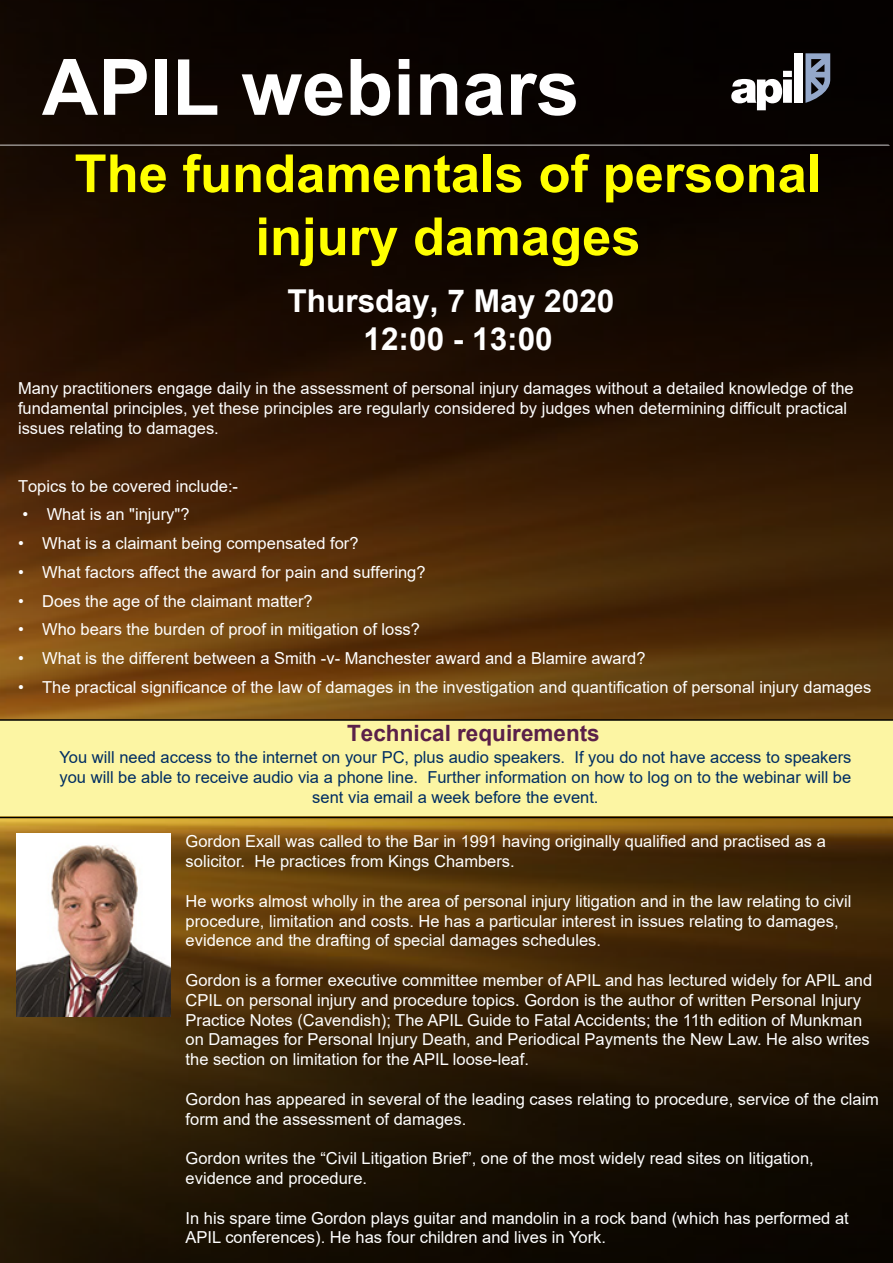
<style>
.page{position:relative;width:893px;height:1263px;background:#fff}
.page>*{position:absolute;margin:0;border:0;box-sizing:border-box;transform-origin:0 0}
.t1{font:700 78px "Arial";color:#fff}
.t2{font:700 52.5px/63px "Arial";color:#ff0;text-align:center}
.t3{font:700 31.5px/38.2px "Arial";color:#fff;text-align:center}
.t4{font:700 22.5px "Arial";color:#5a2049}
.t5{font:16.5px/19.8px "Arial";color:#fff}
.t6{font:16.5px/19.8px "Arial";color:#002d62;text-align:center}
</style>
<div class="page">
<img style="left:0;top:0;width:893px;height:1263px">
<div style="left:0;top:719px;width:893px;height:99px;background:#fcf5a3"></div>
<svg style="left:0;top:145px;width:890px;height:1px"></svg>
<img style="left:17px;top:834px;width:154px;height:183px">
<svg style="left:805px;top:53px;width:25px;height:50px"></svg>
<svg style="left:731px;top:71px;width:61px;height:39px"></svg>
<div style="left:794px;top:53px;width:9px;height:50px;background:#fff"></div>
<h1 class="t1" style="left:42px;top:32px;width:539px">APIL webinars</h1>
<h2 class="t2" style="left:75px;top:143px;width:748px">The fundamentals of personal injury damages</h2>
<h3 class="t3" style="left:287px;top:282px;width:329px">Thursday, 7 May 2020<br>12:00 - 13:00</h3>
<p class="t5" style="left:18px;top:379px;width:837px">Many practitioners engage daily in the assessment of personal injury damages without a detailed knowledge of the fundamental principles, yet these principles are regularly considered by judges when determining difficult practical issues relating to damages.</p>
<p class="t5" style="left:18px;top:476px;width:222px">Topics to be covered include:-</p>
<p class="t5" style="left:23px;top:505px;width:168px">• What is an "injury"?</p>
<p class="t5" style="left:18px;top:533px;width:342px">• What is a claimant being compensated for?</p>
<p class="t5" style="left:18px;top:562px;width:409px">• What factors affect the award for pain and suffering?</p>
<p class="t5" style="left:18px;top:591px;width:296px">• Does the age of the claimant matter?</p>
<p class="t5" style="left:18px;top:620px;width:403px">• Who bears the burden of proof in mitigation of loss?</p>
<p class="t5" style="left:18px;top:648px;width:629px">• What is the different between a Smith -v- Manchester award and a Blamire award?</p>
<p class="t5" style="left:18px;top:677px;width:855px">• The practical significance of the law of damages in the investigation and quantification of personal injury damages</p>
<h3 class="t4" style="left:347px;top:717px;width:254px">Technical requirements</h3>
<p class="t6" style="left:59px;top:748px;width:793px">You will need access to the internet on your PC, plus audio speakers. If you do not have access to speakers you will be able to receive audio via a phone line. Further information on how to log on to the webinar will be sent via email a week before the event.</p>
<p class="t5" style="left:186px;top:832px;width:642px">Gordon Exall was called to the Bar in 1991 having originally qualified and practised as a solicitor. He practices from Kings Chambers.</p>
<p class="t5" style="left:186px;top:891px;width:667px">He works almost wholly in the area of personal injury litigation and in the law relating to civil procedure, limitation and costs. He has a particular interest in issues relating to damages, evidence and the drafting of special damages schedules.</p>
<p class="t5" style="left:186px;top:970px;width:688px">Gordon is a former executive committee member of APIL and has lectured widely for APIL and CPIL on personal injury and procedure topics. Gordon is the author of written Personal Injury Practice Notes (Cavendish); The APIL Guide to Fatal Accidents; the 11th edition of Munkman on Damages for Personal Injury Death, and Periodical Payments the New Law. He also writes the section on limitation for the APIL loose-leaf.</p>
<p class="t5" style="left:186px;top:1089px;width:695px">Gordon has appeared in several of the leading cases relating to procedure, service of the claim form and the assessment of damages.</p>
<p class="t5" style="left:186px;top:1148px;width:630px">Gordon writes the “Civil Litigation Brief”, one of the most widely read sites on litigation, evidence and procedure.</p>
<p class="t5" style="left:186px;top:1208px;width:665px">In his spare time Gordon plays guitar and mandolin in a rock band (which has performed at<br>APIL conferences). He has four children and lives in York.</p>
</div>
